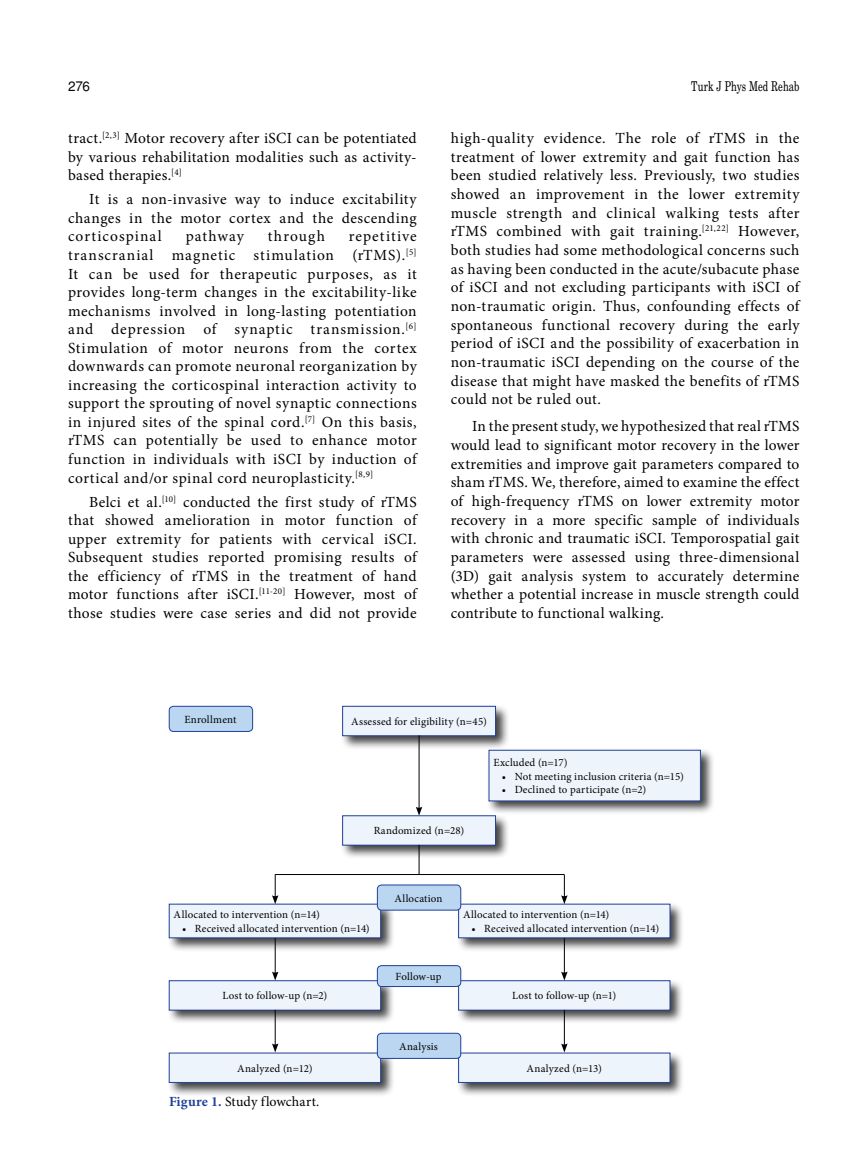
<style>
.page{position:relative;width:859px;height:1170px;background:#fff}
.page>*{position:absolute;margin:0;border:0;box-sizing:border-box;transform-origin:0 0}
.t1{font:15.45px/18.6px "Minion Pro";letter-spacing:.025em;color:#000;text-align:justify}
.t2{font:15.45px "Minion Pro";letter-spacing:.06em;color:#000}
.t3{font:15.45px "Minion Pro";letter-spacing:.075em;color:#000}
.t4{font:13.95px "Minion Pro";letter-spacing:.005em;color:#000}
.t5{font:13.5px "Madison Tr";letter-spacing:.005em;color:#000}
.t6{font:13.5px "Helvetica Normal Tr";color:#000}
.t7{font:10.95px "Minion Pro";letter-spacing:.015em;color:#000}
.s1{font-weight:700;color:#20419b}
</style>
<div class="page">
<div style="left:340px;top:704px;width:170px;height:46px;background:#000;opacity:.75"></div>
<div style="left:343px;top:706px;width:152px;height:29px;background:#eef4fb"></div>
<div style="left:342px;top:706px;width:154px;height:29px;border:1px solid #20419b"></div>
<div style="left:169px;top:706px;width:84px;height:25px;background:#bad6f0;border-radius:4px"></div>
<div style="left:169px;top:706px;width:84px;height:25px;border:1px solid #20419b;border-radius:4px"></div>
<div style="left:486px;top:748px;width:229px;height:67px;background:#000;opacity:.75"></div>
<div style="left:489px;top:750px;width:211px;height:50px;background:#eef4fb"></div>
<div style="left:489px;top:750px;width:212px;height:51px;border:1px solid #20419b"></div>
<div style="left:340px;top:813px;width:170px;height:46px;background:#000;opacity:.75"></div>
<div style="left:343px;top:815px;width:152px;height:30px;background:#eef4fb"></div>
<div style="left:342px;top:815px;width:154px;height:30px;border:1px solid #20419b"></div>
<div style="left:167px;top:901px;width:228px;height:51px;background:#000;opacity:.75"></div>
<div style="left:169px;top:904px;width:212px;height:33px;background:#eef4fb"></div>
<div style="left:456px;top:901px;width:228px;height:51px;background:#000;opacity:.75"></div>
<div style="left:459px;top:904px;width:211px;height:33px;background:#eef4fb"></div>
<div style="left:167px;top:978px;width:228px;height:46px;background:#000;opacity:.75"></div>
<div style="left:169px;top:980px;width:212px;height:30px;background:#eef4fb"></div>
<div style="left:169px;top:980px;width:212px;height:30px;border:1px solid #20419b"></div>
<div style="left:456px;top:978px;width:228px;height:46px;background:#000;opacity:.75"></div>
<div style="left:459px;top:980px;width:211px;height:30px;background:#eef4fb"></div>
<div style="left:458px;top:980px;width:212px;height:30px;border:1px solid #20419b"></div>
<div style="left:167px;top:1050px;width:228px;height:46px;background:#000;opacity:.75"></div>
<div style="left:169px;top:1052px;width:212px;height:30px;background:#eef4fb"></div>
<div style="left:456px;top:1050px;width:228px;height:46px;background:#000;opacity:.75"></div>
<div style="left:459px;top:1052px;width:211px;height:30px;background:#eef4fb"></div>
<hr style="left:419px;top:735px;width:1px;height:74px;background:#000">
<svg style="left:416px;top:806px;width:6px;height:9px"></svg>
<svg style="left:272px;top:874px;width:6px;height:30px"></svg>
<hr style="left:275px;top:937px;width:1px;height:36px;background:#000">
<svg style="left:272px;top:971px;width:6px;height:9px"></svg>
<hr style="left:564px;top:937px;width:1px;height:36px;background:#000">
<svg style="left:561px;top:971px;width:7px;height:9px"></svg>
<hr style="left:275px;top:1009px;width:1px;height:36px;background:#000">
<svg style="left:272px;top:1043px;width:6px;height:9px"></svg>
<hr style="left:564px;top:1009px;width:1px;height:36px;background:#000">
<svg style="left:561px;top:1043px;width:7px;height:9px"></svg>
<svg style="left:561px;top:874px;width:7px;height:30px"></svg>
<hr style="left:419px;top:844px;width:1px;height:30px;background:#000">
<hr style="left:275px;top:874px;width:289px;height:1px;background:#000">
<div style="left:377px;top:884px;width:84px;height:26px;background:#bad6f0;border-radius:4px"></div>
<div style="left:377px;top:884px;width:84px;height:26px;border:1px solid #20419b;border-radius:4px"></div>
<div style="left:377px;top:965px;width:84px;height:21px;background:#bad6f0;border-radius:4px"></div>
<div style="left:377px;top:965px;width:84px;height:21px;border:1px solid #20419b;border-radius:4px"></div>
<div style="left:377px;top:1033px;width:84px;height:25px;background:#bad6f0;border-radius:4px"></div>
<div style="left:377px;top:1032px;width:84px;height:26px;border:1px solid #20419b;border-radius:4px"></div>
<p class="t6" style="left:68px;top:78px;width:24px">276</p>
<p class="t5" style="left:691px;top:78px;width:110px">Turk J Phys Med Rehab</p>
<p class="t1" style="left:68px;top:129px;width:350px">tract.<sup>[2,3]</sup> Motor recovery after iSCI can be potentiated by various rehabilitation modalities such as activity&shy;based therapies.<sup>[4]</sup></p>
<p class="t1" style="left:68px;top:190px;width:350px;text-indent:21px">It is a non-invasive way to induce excitability changes in the motor cortex and the descending corticospinal</p>
<p class="t1" style="left:451px;top:129px;width:350px">high-quality evidence. The role of rTMS in the treatment of lower extremity and gait function has been studied relatively less. Previously, two studies showed an improvement in the lower extremity muscle strength and clinical walking tests after rTMS combined with gait training.<sup>[21,22]</sup> However, both studies had some methodological concerns such as having been conducted in the acute/subacute phase of iSCI and not excluding participants with iSCI of non-traumatic origin. Thus, confounding effects of spontaneous functional recovery during the early period of iSCI and the possibility of exacerbation in non-traumatic iSCI depending on the course of the disease that might have masked the benefits of rTMS could not be ruled out.</p>
<p class="t1" style="left:451px;top:417px;width:350px;text-indent:21px">In the present study, we hypothesized that real rTMS would lead to significant motor recovery in the lower extremities and improve gait parameters compared to sham rTMS. We, therefore, aimed to examine the effect of high-frequency rTMS on lower extremity motor recovery in a more specific sample of individuals with chronic and traumatic iSCI. Temporospatial gait parameters were assessed using three-dimensional (3D) gait analysis system to accurately determine whether a potential increase in muscle strength could contribute to functional walking.</p>
<p class="t2" style="left:186px;top:226px;width:60px">pathway</p>
<p class="t3" style="left:268px;top:226px;width:59px">through</p>
<p class="t1" style="left:68px;top:227px;width:350px;text-indent:281px">repetitive transcranial magnetic stimulation (rTMS).<sup>[5] </sup>It can be used for therapeutic purposes, as it provides long-term changes in the excitability-like mechanisms involved in long-lasting potentiation and depression of synaptic transmission.<sup>[6] </sup>Stimulation of motor neurons from the cortex downwards can promote neuronal reorganization by increasing the corticospinal interaction activity to support the sprouting of novel synaptic connections in injured sites of the spinal cord.<sup>[7]</sup> On this basis, rTMS can potentially be used to enhance motor function in individuals with iSCI by induction of cortical and/or spinal cord neuroplasticity.<sup>[8,9]</sup></p>
<p class="t1" style="left:68px;top:492px;width:350px;text-indent:21px">Belci et al.<sup>[10]</sup> conducted the first study of rTMS that showed amelioration in motor function of upper extremity for patients with cervical iSCI.<br>Subsequent studies reported promising results of the efficiency of rTMS in the treatment of hand motor functions after iSCI.<sup>[11-20]</sup> However, most of those studies were case series and did not provide</p>
<p class="t7" style="left:184px;top:712px;width:53px">Enrollment</p>
<p class="t7" style="left:351px;top:714px;width:137px">Assessed for eligibility (n=45)</p>
<p class="t7" style="left:374px;top:823px;width:92px">Randomized (n=28)</p>
<p class="t7" style="left:395px;top:890px;width:49px">Allocation</p>
<p class="t7" style="left:493px;top:755px;width:76px">Excluded (n=17)</p>
<p class="t7" style="left:502px;top:768px;width:183px">• Not meeting inclusion criteria (n=15)</p>
<p class="t7" style="left:502px;top:781px;width:146px">• Declined to participate (n=2)</p>
<p class="t7" style="left:174px;top:907px;width:148px">Allocated to intervention (n=14)</p>
<p class="t7" style="left:182px;top:920px;width:189px">• Received allocated intervention (n=14)</p>
<p class="t7" style="left:396px;top:969px;width:48px">Follow-up</p>
<p class="t7" style="left:463px;top:907px;width:148px">Allocated to intervention (n=14)</p>
<p class="t7" style="left:471px;top:920px;width:189px">• Received allocated intervention (n=14)</p>
<p class="t7" style="left:223px;top:988px;width:106px">Lost to follow-up (n=2)</p>
<p class="t7" style="left:512px;top:988px;width:106px">Lost to follow-up (n=1)</p>
<p class="t7" style="left:399px;top:1038px;width:40px">Analysis</p>
<p class="t7" style="left:237px;top:1060px;width:77px">Analyzed (n=12)</p>
<p class="t7" style="left:527px;top:1060px;width:77px">Analyzed (n=13)</p>
<p class="t4" style="left:169px;top:1091px;width:152px"><span class="s1">Figure 1.</span> Study flowchart.</p>
</div>
